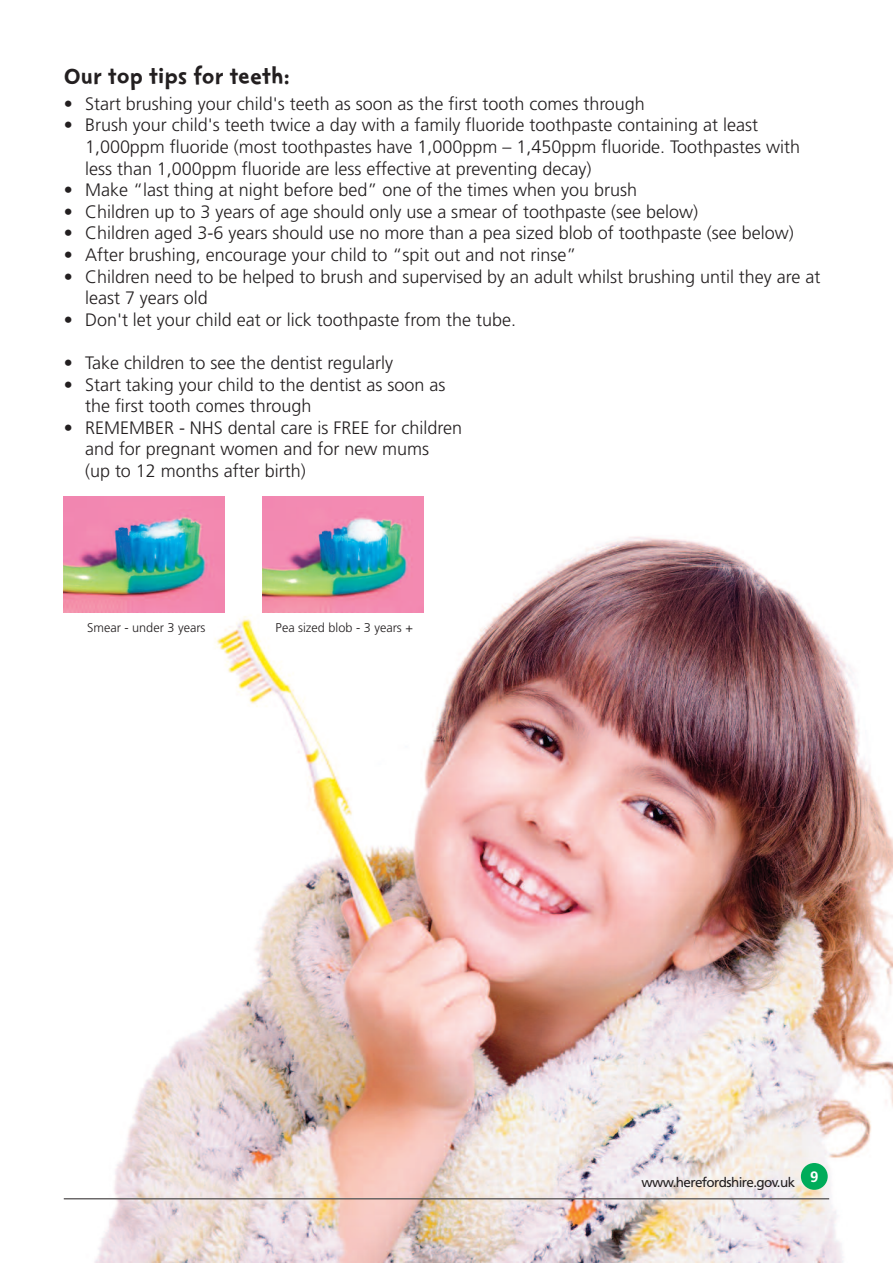
<style>
.page{position:relative;width:893px;height:1263px;background:#fff}
.page>*{position:absolute;margin:0;border:0;box-sizing:border-box;transform-origin:0 0}
.t1{font:27px "Change 4 Life Text";color:#231f20}
.t2{font:300 18px/21.6px "Frutiger";color:#231f20}
.t3{font:13.5px "Frutiger";letter-spacing:-.045em;color:#231f20}
.t4{font:300 12.75px "Frutiger";color:#231f20}
</style>
<div class="page">
<img style="left:64px;top:496px;width:829px;height:767px">
<img style="left:262px;top:497px;width:162px;height:115px">
<img style="left:64px;top:497px;width:161px;height:115px">
<div style="left:801px;top:1163px;width:27px;height:27px;background:#00ac5a;border-radius:50%"></div>
<hr style="left:64px;top:1198px;width:765px;height:1px;background:#231f20">
<h1 class="t1" style="left:64px;top:66px;width:228px">Our top tips for teeth:</h1>
<p class="t2" style="left:64px;top:94px;width:583px">• Start brushing your child's teeth as soon as the first tooth comes through</p>
<p class="t2" style="left:85px;top:116px;width:717px;text-indent:-21px">• Brush your child's teeth twice a day with a family fluoride toothpaste containing at least<br>1,000ppm fluoride (most toothpastes have 1,000ppm – 1,450ppm fluoride. Toothpastes with less than 1,000ppm fluoride are less effective at preventing decay)</p>
<p class="t2" style="left:64px;top:180px;width:575px">• Make “last thing at night before bed” one of the times when you brush</p>
<p class="t2" style="left:64px;top:202px;width:636px">• Children up to 3 years of age should only use a smear of toothpaste (see below)</p>
<p class="t2" style="left:64px;top:224px;width:731px">• Children aged 3-6 years should use no more than a pea sized blob of toothpaste (see below)</p>
<p class="t2" style="left:64px;top:245px;width:514px">• After brushing, encourage your child to “spit out and not rinse”</p>
<p class="t2" style="left:85px;top:267px;width:737px;text-indent:-21px">• Children need to be helped to brush and supervised by an adult whilst brushing until they are at least 7 years old</p>
<p class="t2" style="left:64px;top:310px;width:454px">• Don't let your child eat or lick toothpaste from the tube.</p>
<p class="t2" style="left:64px;top:353px;width:331px">• Take children to see the dentist regularly</p>
<p class="t2" style="left:85px;top:375px;width:362px;text-indent:-21px">• Start taking your child to the dentist as soon as the first tooth comes through</p>
<p class="t2" style="left:85px;top:418px;width:378px;text-indent:-21px">• REMEMBER - NHS dental care is FREE for children and for pregnant women and for new mums<br>(up to 12 months after birth)</p>
<p class="t4" style="left:87px;top:622px;width:120px">Smear - under 3 years</p>
<p class="t4" style="left:276px;top:622px;width:139px">Pea sized blob - 3 years +</p>
<p class="t3" style="left:642px;top:1176px;width:178px">www.herefordshire.gov.uk <sup>9</sup></p>
</div>
